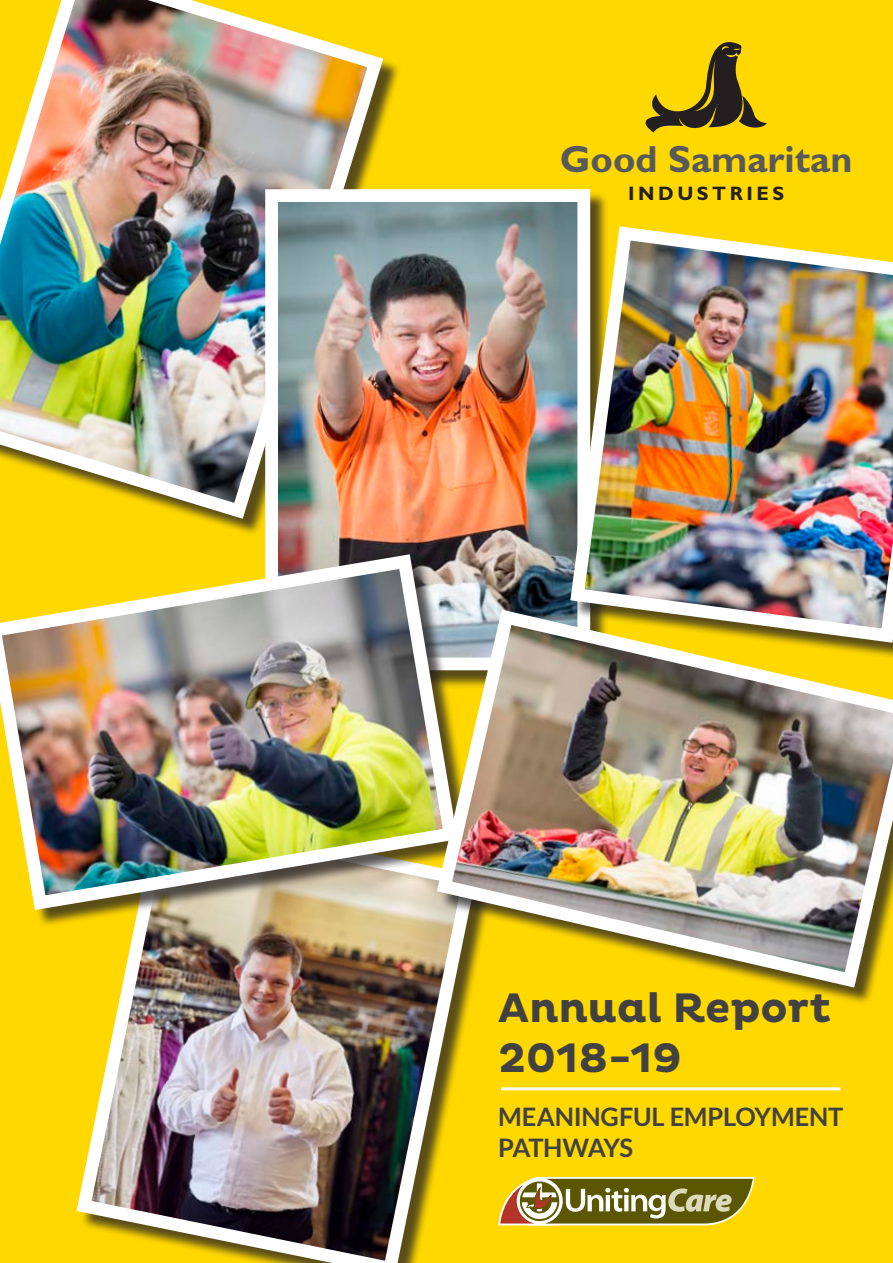
<style>
.page{position:relative;width:893px;height:1263px;background:#ffd800}
.page>*{position:absolute;margin:0;border:0;box-sizing:border-box;transform-origin:0 0}
.t1{font:700 42px/50.4px "Pluto";letter-spacing:-.005em;color:#414142}
.t2{font:700 37.8px "Gill Sans";color:#58595b}
.t3{font:700 25.5px/30.6px "Lato";letter-spacing:-.01em;color:#414142}
.t4{font:700 19.5px "Gill Sans";letter-spacing:.18em;color:#231f20}
</style>
<div class="page">
<img style="left:0;top:0;width:391px;height:527px">
<img style="left:279px;top:203px;width:297px;height:399px">
<div style="left:265px;top:189px;width:325px;height:481px;border:13px solid #fff"></div>
<img style="left:563px;top:219px;width:330px;height:383px">
<img style="left:76px;top:934px;width:391px;height:329px">
<div style="left:0;top:556px;width:482px;height:378px;background:#231f20;opacity:.75"></div>
<img style="left:0;top:547px;width:465px;height:370px">
<div style="left:439px;top:612px;width:454px;height:400px;background:#231f20;opacity:.75"></div>
<img style="left:429px;top:602px;width:464px;height:393px">
<svg style="left:646px;top:42px;width:121px;height:91px"></svg>
<svg style="left:498px;top:1177px;width:256px;height:48px;background:#9a8e48"></svg>
<hr style="left:501px;top:1087px;width:339px;height:3px;background:#fff">
<h2 class="t2" style="left:560px;top:137px;width:294px">Good Samaritan</h2>
<p class="t4" style="left:628px;top:182px;width:157px">INDUSTRIES</p>
<h1 class="t1" style="left:498px;top:984px;width:335px">Annual Report<br>2018-19</h1>
<p class="t3" style="left:498px;top:1101px;width:346px">MEANINGFUL EMPLOYMENT<br>PATHWAYS</p>
</div>
